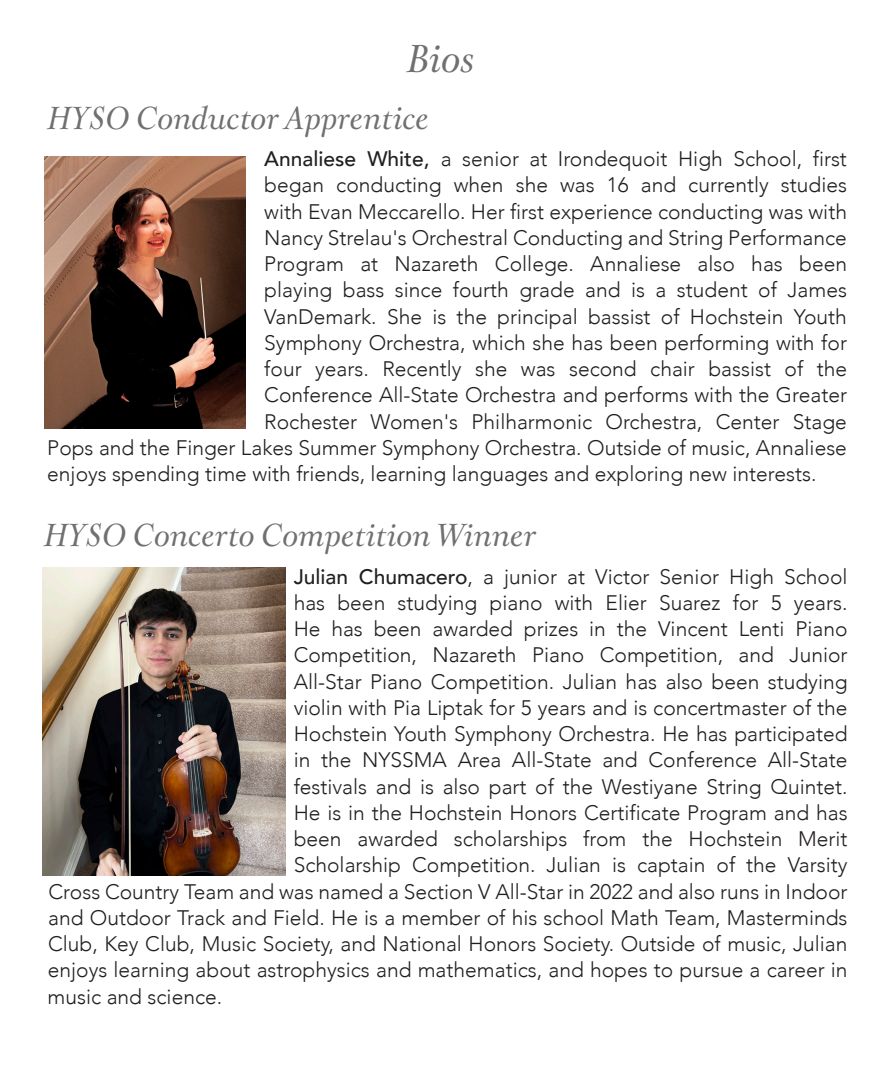
<style>
.page{position:relative;width:882px;height:1071px;background:#fff}
.page>*{position:absolute;margin:0;border:0;box-sizing:border-box;transform-origin:0 0}
.t1{font:38.5px "Hierophant VF VF Italic";color:#707073}
.t2{font:31.5px "Hierophant VF VF Italic";color:#707073}
.t3{font:300 21px "Avenir";color:#231f20}
.s1{font-weight:500}
</style>
<div class="page">
<img style="left:44px;top:156px;width:202px;height:272px">
<img style="left:42px;top:568px;width:243px;height:307px">
<h1 class="t1" style="left:407px;top:35px;width:69px">Bios</h1>
<h2 class="t2" style="left:48px;top:99px;width:383px">HYSO Conductor Apprentice</h2>
<p class="t3" style="left:264px;top:146px;width:584px"><span class="s1">Annaliese White,</span> a senior at Irondequoit High School, first</p>
<p class="t3" style="left:264px;top:173px;width:584px">began conducting when she was 16 and currently studies</p>
<p class="t3" style="left:264px;top:199px;width:584px">with Evan Meccarello. Her first experience conducting was with</p>
<p class="t3" style="left:264px;top:225px;width:584px">Nancy Strelau's Orchestral Conducting and String Performance</p>
<p class="t3" style="left:264px;top:251px;width:584px">Program at Nazareth College. Annaliese also has been</p>
<p class="t3" style="left:264px;top:278px;width:584px">playing bass since fourth grade and is a student of James</p>
<p class="t3" style="left:264px;top:304px;width:584px">VanDemark. She is the principal bassist of Hochstein Youth</p>
<p class="t3" style="left:264px;top:330px;width:584px">Symphony Orchestra, which she has been performing with for</p>
<p class="t3" style="left:264px;top:356px;width:584px">four years. Recently she was second chair bassist of the</p>
<p class="t3" style="left:264px;top:383px;width:584px">Conference All-State Orchestra and performs with the Greater</p>
<p class="t3" style="left:264px;top:409px;width:584px">Rochester Women's Philharmonic Orchestra, Center Stage</p>
<p class="t3" style="left:47px;top:435px;width:801px">Pops and the Finger Lakes Summer Symphony Orchestra. Outside of music, Annaliese</p>
<p class="t3" style="left:47px;top:461px;width:771px">enjoys spending time with friends, learning languages and exploring new interests.</p>
<h2 class="t2" style="left:44px;top:516px;width:494px">HYSO Concerto Competition Winner</h2>
<p class="t3" style="left:294px;top:564px;width:555px"><span class="s1">Julian Chumacero</span>, a junior at Victor Senior High School</p>
<p class="t3" style="left:294px;top:590px;width:555px">has been studying piano with Elier Suarez for 5 years.</p>
<p class="t3" style="left:294px;top:617px;width:555px">He has been awarded prizes in the Vincent Lenti Piano</p>
<p class="t3" style="left:294px;top:643px;width:555px">Competition, Nazareth Piano Competition, and Junior</p>
<p class="t3" style="left:294px;top:669px;width:555px">All-Star Piano Competition. Julian has also been studying</p>
<p class="t3" style="left:294px;top:695px;width:555px">violin with Pia Liptak for 5 years and is concertmaster of the</p>
<p class="t3" style="left:294px;top:722px;width:555px">Hochstein Youth Symphony Orchestra. He has participated</p>
<p class="t3" style="left:294px;top:748px;width:555px">in the NYSSMA Area All-State and Conference All-State</p>
<p class="t3" style="left:294px;top:774px;width:555px">festivals and is also part of the Westiyane String Quintet.</p>
<p class="t3" style="left:294px;top:800px;width:555px">He is in the Hochstein Honors Certificate Program and has</p>
<p class="t3" style="left:294px;top:827px;width:555px">been awarded scholarships from the Hochstein Merit</p>
<p class="t3" style="left:294px;top:853px;width:555px">Scholarship Competition. Julian is captain of the Varsity</p>
<p class="t3" style="left:49px;top:879px;width:801px">Cross Country Team and was named a Section V All-Star in 2022 and also runs in Indoor</p>
<p class="t3" style="left:48px;top:905px;width:801px">and Outdoor Track and Field. He is a member of his school Math Team, Masterminds</p>
<p class="t3" style="left:48px;top:932px;width:801px">Club, Key Club, Music Society, and National Honors Society. Outside of music, Julian</p>
<p class="t3" style="left:48px;top:958px;width:801px">enjoys learning about astrophysics and mathematics, and hopes to pursue a career in</p>
<p class="t3" style="left:48px;top:984px;width:176px">music and science.</p>
</div>
